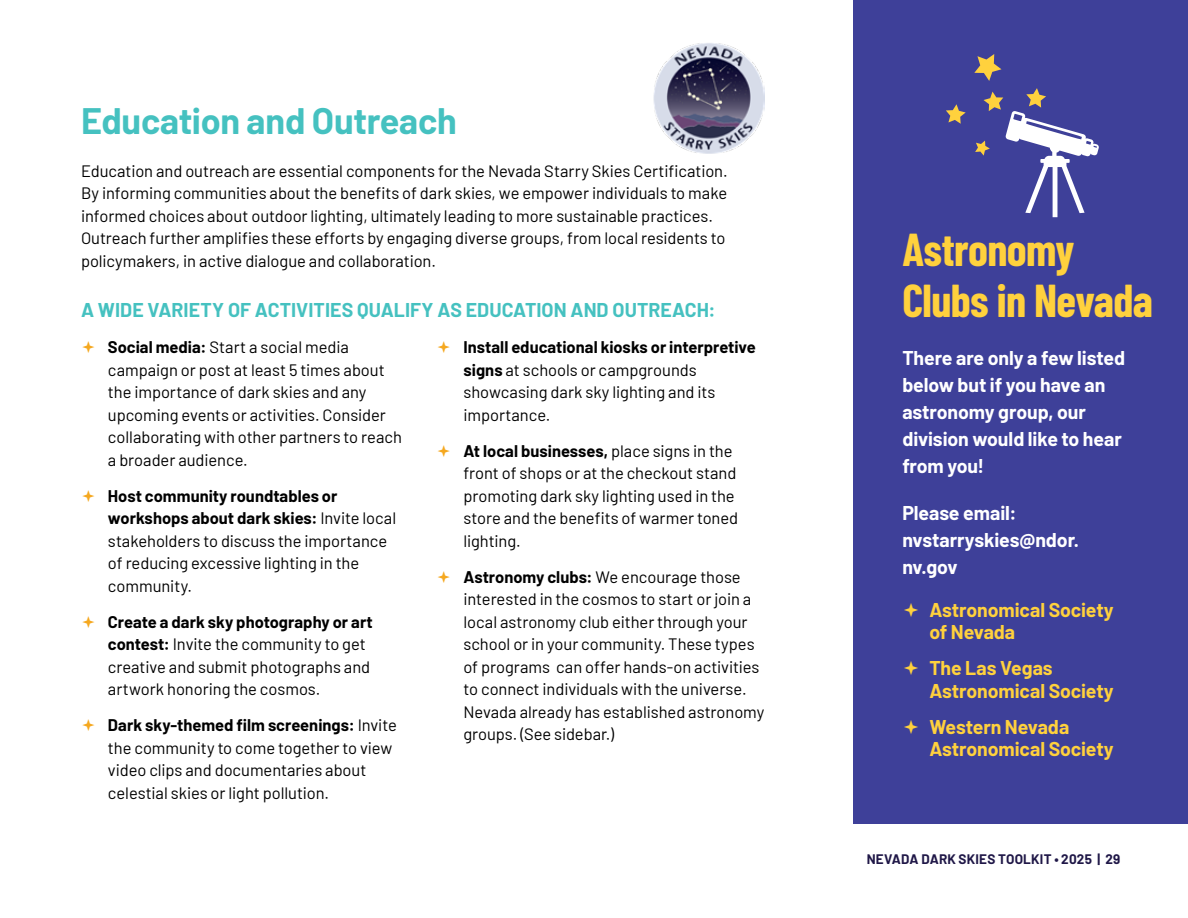
<style>
.page{position:relative;width:1188px;height:918px;background:#fff}
.page>*{position:absolute;margin:0;border:0;box-sizing:border-box;transform-origin:0 0}
.t1{font:700 45px/51px "Barlow Condensed";letter-spacing:-.015em;color:#ffd13d}
.t2{font:700 36px "Barlow";letter-spacing:-.01em;color:#45c1c0}
.t3{font:700 19.5px/27px "Barlow";letter-spacing:-.005em;color:#fff}
.t4{font:700 19.5px/22.5px "Barlow";letter-spacing:-.005em;color:#ffd13d}
.t5{font:700 19.5px "Barlow";color:#45c1c0}
.t6{font:16.5px/22.5px "Barlow";letter-spacing:-.005em;color:#000}
.t7{font:700 13.5px "Barlow";letter-spacing:.015em;color:#1f1747}
.s1{font-weight:700}
</style>
<div class="page">
<div style="left:853px;top:0;width:335px;height:824px;background:#3e4099"></div>
<svg style="left:974px;top:54px;width:28px;height:27px"></svg>
<svg style="left:946px;top:104px;width:20px;height:20px"></svg>
<svg style="left:975px;top:88px;width:124px;height:129px"></svg>
<img style="left:654px;top:43px;width:111px;height:111px">
<h2 class="t2" style="left:81px;top:95px;width:377px">Education and Outreach</h2>
<p class="t6" style="left:81px;top:158px;width:648px">Education and outreach are essential components for the Nevada Starry Skies Certification.<br>By informing communities about the benefits of dark skies, we empower individuals to make informed choices about outdoor lighting, ultimately leading to more sustainable practices.<br>Outreach further amplifies these efforts by engaging diverse groups, from local residents to policymakers, in active dialogue and collaboration.</p>
<p class="t5" style="left:81px;top:296px;width:636px">A WIDE VARIETY OF ACTIVITIES QUALIFY AS EDUCATION AND OUTREACH:</p>
<p class="t6" style="left:108px;top:335px;width:295px"><span class="s1">Social media:</span> Start a social media campaign or post at least 5 times about the importance of dark skies and any upcoming events or activities. Consider collaborating with other partners to reach a broader audience.</p>
<p class="t6" style="left:108px;top:483px;width:290px"><span class="s1">Host community roundtables or workshops about dark skies:</span> Invite local stakeholders to discuss the importance of reducing excessive lighting in the community.</p>
<p class="t6" style="left:108px;top:609px;width:266px"><span class="s1">Create a dark sky photography or art contest:</span> Invite the community to get creative and submit photographs and artwork honoring the cosmos.</p>
<p class="t6" style="left:108px;top:713px;width:290px"><span class="s1">Dark sky-themed film screenings:</span> Invite the community to come together to view video clips and documentaries about celestial skies or light pollution.</p>
<p class="t6" style="left:463px;top:335px;width:294px"><span class="s1">Install educational kiosks or interpretive signs</span> at schools or campgrounds showcasing dark sky lighting and its importance.</p>
<p class="t6" style="left:463px;top:438px;width:276px"><span class="s1">At local businesses,</span> place signs in the front of shops or at the checkout stand promoting dark sky lighting used in the store and the benefits of warmer toned lighting.</p>
<p class="t6" style="left:463px;top:564px;width:302px"><span class="s1">Astronomy clubs:</span> We encourage those interested in the cosmos to start or join a local astronomy club either through your school or in your community. These types of programs can offer hands-on activities to connect individuals with the universe.<br>Nevada already has established astronomy groups. (See sidebar.)</p>
<h1 class="t1" style="left:902px;top:222px;width:252px">Astronomy<br>Clubs in Nevada</h1>
<p class="t3" style="left:902px;top:343px;width:224px">There are only a few listed below but if you have an astronomy group, our division would like to hear from you!</p>
<p class="t3" style="left:902px;top:498px;width:178px">Please email: nvstarryskies@ndor. nv.gov</p>
<p class="t4" style="left:929px;top:597px;width:186px">Astronomical Society of Nevada</p>
<p class="t4" style="left:929px;top:655px;width:186px">The Las Vegas<br>Astronomical Society</p>
<p class="t4" style="left:929px;top:714px;width:186px">Western Nevada<br>Astronomical Society</p>
<p class="t7" style="left:867px;top:849px;width:255px">NEVADA DARK SKIES TOOLKIT • 2025 | 29</p>
</div>
